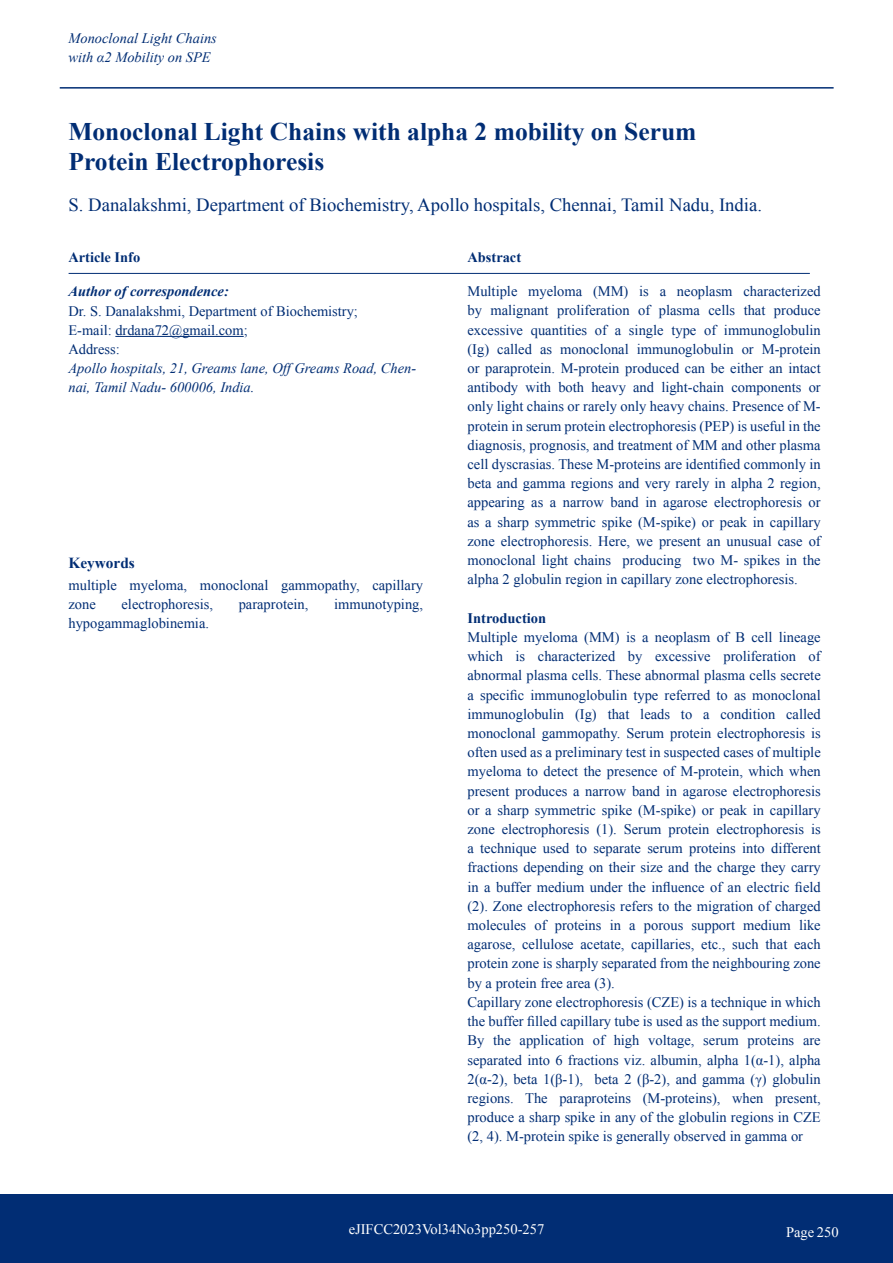
<style>
.page{position:relative;width:893px;height:1263px;background:#fff}
.page>*{position:absolute;margin:0;border:0;box-sizing:border-box;transform-origin:0 0}
.t1{font:700 25.35px/30px "Times New Roman";color:#012d74}
.t2{font:18.6px "Times New Roman";color:#012d74}
.t3{font:700 15.3px "Times New Roman";color:#012d74}
.t4{font:14.55px/19.2px "Times New Roman";color:#012d74}
.t5{font:14.55px "Times New Roman";color:#fff}
.t6{font:700 14.55px "Times New Roman";color:#012d74}
.t7{font:italic 14.4px/19.5px "Times New Roman";color:#012d74}
.t8{font:14.4px/19.2px "Times New Roman";color:#012d74}
.t9{font:italic 700 14.4px "Times New Roman";color:#012d74}
.t10{font:700 14.4px "Times New Roman";color:#012d74}
</style>
<div class="page">
<div style="left:0;top:1195px;width:893px;height:68px;background:#012d74"></div>
<hr style="left:60px;top:87px;width:774px;height:2px;background:#012d74">
<hr style="left:69px;top:273px;width:741px;height:1px;background:#012d74">
<hr style="left:115px;top:336px;width:129px;height:1px;background:#012d74">
<p class="t7" style="left:68px;top:28px;width:150px">Monoclonal Light Chains with α2 Mobility on SPE</p>
<h1 class="t1" style="left:68px;top:116px;width:629px">Monoclonal Light Chains with alpha 2 mobility on Serum<br>Protein Electrophoresis</h1>
<p class="t2" style="left:68px;top:192px;width:695px">S. Danalakshmi, Department of Biochemistry, Apollo hospitals, Chennai, Tamil Nadu, India.</p>
<p class="t10" style="left:68px;top:247px;width:73px">Article Info</p>
<p class="t9" style="left:68px;top:282px;width:162px">Author of correspondence:</p>
<p class="t8" style="left:68px;top:301px;width:291px">Dr. S. Danalakshmi, Department of Biochemistry;<br>E-mail: drdana72@gmail.com;<br>Address:</p>
<p class="t7" style="left:68px;top:358px;width:349px">Apollo hospitals, 21, Greams lane, Off Greams Road, Chen&shy;nai, Tamil Nadu- 600006, India.</p>
<p class="t3" style="left:68px;top:553px;width:68px">Keywords</p>
<p class="t4" style="left:68px;top:575px;width:356px">multiple myeloma, monoclonal gammopathy, capillary zone</p>
<p class="t4" style="left:122px;top:594px;width:93px">electrophoresis,</p>
<p class="t4" style="left:239px;top:594px;width:71px">paraprotein,</p>
<p class="t4" style="left:334px;top:594px;width:91px">immunotyping,</p>
<p class="t4" style="left:68px;top:614px;width:142px">hypogammaglobinemia.</p>
<p class="t10" style="left:467px;top:247px;width:55px">Abstract</p>
<p class="t4" style="left:467px;top:281px;width:355px;text-align:justify">Multiple myeloma (MM) is a neoplasm characterized by malignant proliferation of plasma cells that produce excessive quantities of a single type of immunoglobulin (Ig) called as monoclonal immunoglobulin or M-protein or paraprotein. M-protein produced can be either an intact antibody with both heavy and light-chain components or only light chains or rarely only heavy chains. Presence of M&shy;protein in serum protein electrophoresis (PEP) is useful in the diagnosis, prognosis, and treatment of MM and other plasma cell dyscrasias. These M-proteins are identified commonly in beta and gamma regions and very rarely in alpha 2 region, appearing as a narrow band in agarose electrophoresis or as a sharp symmetric spike (M-spike) or peak in capillary zone electrophoresis. Here, we present an unusual case of monoclonal light chains producing two M- spikes in the alpha 2 globulin region in capillary zone electrophoresis.</p>
<p class="t6" style="left:467px;top:608px;width:80px">Introduction</p>
<p class="t4" style="left:467px;top:627px;width:355px">Multiple myeloma (MM) is a neoplasm of B cell lineage which is characterized by excessive proliferation of abnormal plasma cells. These abnormal plasma cells secrete a specific immunoglobulin type referred to as monoclonal immunoglobulin (Ig) that leads to a condition called monoclonal gammopathy. Serum protein electrophoresis is often used as a preliminary test in suspected cases of multiple myeloma to detect the presence of M-protein, which when present produces a narrow band in agarose electrophoresis or a sharp symmetric spike (M-spike) or peak in capillary zone electrophoresis (1). Serum protein electrophoresis is a technique used to separate serum proteins into different fractions depending on their size and the charge they carry in a buffer medium under the influence of an electric field (2). Zone electrophoresis refers to the migration of charged molecules of proteins in a porous support medium like agarose, cellulose acetate, capillaries, etc., such that each protein zone is sharply separated from the neighbouring zone by a protein free area (3).<br>Capillary zone electrophoresis (CZE) is a technique in which the buffer filled capillary tube is used as the support medium.<br>By the application of high voltage, serum proteins are separated into 6 fractions viz. albumin, alpha 1(α-1), alpha 2(α-2), beta 1(β-1), beta 2 (β-2), and gamma (γ) globulin regions. The paraproteins (M-proteins), when present, produce a sharp spike in any of the globulin regions in CZE (2, 4). M-protein spike is generally observed in gamma or</p>
<p class="t5" style="left:349px;top:1219px;width:197px">eJIFCC2023Vol34No3pp250-257</p>
<p class="t5" style="left:786px;top:1223px;width:54px">Page 250</p>
</div>
